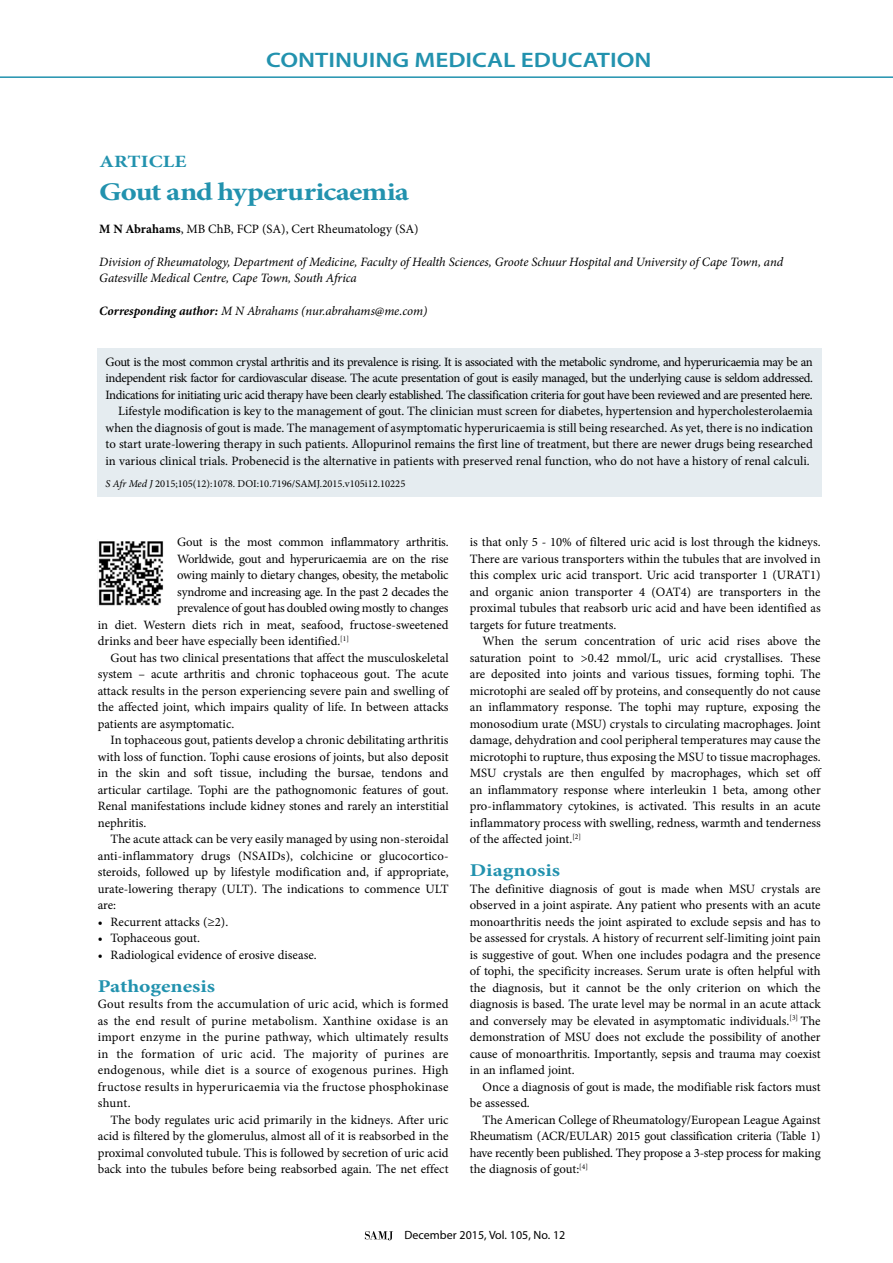
<style>
.page{position:relative;width:893px;height:1263px;background:#fff}
.page>*{position:absolute;margin:0;border:0;box-sizing:border-box;transform-origin:0 0}
.t1{font:700 25.5px "Minion Pro";letter-spacing:-.025em;color:#2292ae;scale:1.2 1}
.t2{font:600 21px "Myriad Pro";color:#2292ae;scale:1.2 1}
.t3{font:700 18px "Minion Pro";color:#2292ae;scale:1.2 1}
.t4{font:700 17.25px "Minion Pro";letter-spacing:.01em;color:#2292ae;scale:1.2 1}
.t5{font:12.75px/16.5px "Minion Pro";letter-spacing:-.005em;color:#000;text-align:justify}
.t6{font:italic 12.75px/16.5px "Minion Pro";letter-spacing:-.01em;color:#000}
.t7{font:12.75px "Minion Pro";letter-spacing:-.025em;color:#000}
.t8{font:12px "Myriad Pro";color:#000}
.t9{font:10.5px "Minion Pro";color:#000}
.s1{font-weight:700}
.s2{font-style:italic}
</style>
<div class="page">
<hr style="left:0;top:76px;width:893px;height:2px;background:#2292ae">
<svg style="left:365px;top:1231px;width:28px;height:9px"></svg>
<div style="left:97px;top:348px;width:724px;height:149px;background:#e5ecf0"></div>
<img style="left:98px;top:541px;width:66px;height:65px">
<h2 class="t2" style="left:266px;top:47px;width:323px">CONTINUING MEDICAL EDUCATION</h2>
<h3 class="t4" style="left:99px;top:149px;width:74px">ARTICLE</h3>
<h1 class="t1" style="left:99px;top:173px;width:260px">Gout and hyperuricaemia</h1>
<p class="t5" style="left:99px;top:220px;width:321px"><span class="s1">M N Abrahams</span>, MB ChB, FCP (SA), Cert Rheumatology (SA)</p>
<p class="t6" style="left:99px;top:253px;width:685px">Division of Rheumatology, Department of Medicine, Faculty of Health Sciences, Groote Schuur Hospital and University of Cape Town, and<br>Gatesville Medical Centre, Cape Town, South Africa</p>
<p class="t6" style="left:99px;top:303px;width:330px"><span class="s1">Corresponding author:</span> M N Abrahams (nur.abrahams@me.com)</p>
<p class="t5" style="left:106px;top:354px;width:709px;text-align:right">Gout is the most common crystal arthritis and its prevalence is rising. It is associated with the metabolic syndrome, and hyperuricaemia may be an independent risk factor for cardiovascular disease. The acute presentation of gout is easily managed, but the underlying cause is seldom addressed.<br>Indications for initiating uric acid therapy have been clearly established. The classification criteria for gout have been reviewed and are presented here.<br>Lifestyle modification is key to the management of gout. The clinician must screen for diabetes, hypertension and hypercholesterolaemia when the diagnosis of gout is made. The management of asymptomatic hyperuricaemia is still being researched. As yet, there is no indication to start urate-lowering therapy in such patients. Allopurinol remains the first line of treatment, but there are newer drugs being researched in various clinical trials. Probenecid is the alternative in patients with preserved renal function, who do not have a history of renal calculi.</p>
<p class="t9" style="left:106px;top:477px;width:301px"><span class="s2">S Afr Med J</span> 2015;105(12):1078. DOI:10.7196/SAMJ.2015.v105i12.10225</p>
<p class="t5" style="left:177px;top:534px;width:273px">Gout is the most common inflammatory arthritis.</p>
<p class="t5" style="left:177px;top:550px;width:273px">Worldwide, gout and hyperuricaemia are on the rise</p>
<p class="t5" style="left:177px;top:567px;width:273px">owing mainly to dietary changes, obesity, the metabolic</p>
<p class="t5" style="left:177px;top:583px;width:273px">syndrome and increasing age. In the past 2 decades the</p>
<p class="t7" style="left:177px;top:599px;width:273px">prevalence of gout has doubled owing mostly to changes</p>
<p class="t5" style="left:98px;top:616px;width:352px">in diet. Western diets rich in meat, seafood, fructose-sweetened</p>
<p class="t5" style="left:98px;top:633px;width:253px">drinks and beer have especially been identified.<sup>[1]</sup></p>
<p class="t5" style="left:111px;top:649px;width:340px">Gout has two clinical presentations that affect the musculoskeletal</p>
<p class="t5" style="left:98px;top:666px;width:352px">system – acute arthritis and chronic tophaceous gout. The acute</p>
<p class="t5" style="left:98px;top:682px;width:352px">attack results in the person experiencing severe pain and swelling of</p>
<p class="t5" style="left:98px;top:699px;width:352px">the affected joint, which impairs quality of life. In between attacks</p>
<p class="t5" style="left:98px;top:715px;width:138px">patients are asymptomatic.</p>
<p class="t5" style="left:111px;top:732px;width:340px">In tophaceous gout, patients develop a chronic debilitating arthritis</p>
<p class="t5" style="left:98px;top:748px;width:352px">with loss of function. Tophi cause erosions of joints, but also deposit</p>
<p class="t5" style="left:98px;top:765px;width:352px">in the skin and soft tissue, including the bursae, tendons and</p>
<p class="t5" style="left:98px;top:781px;width:352px">articular cartilage. Tophi are the pathognomonic features of gout.</p>
<p class="t5" style="left:98px;top:798px;width:352px">Renal manifestations include kidney stones and rarely an interstitial</p>
<p class="t5" style="left:98px;top:814px;width:50px">nephritis.</p>
<p class="t5" style="left:111px;top:831px;width:340px">The acute attack can be very easily managed by using non-steroidal</p>
<p class="t5" style="left:98px;top:847px;width:351px">anti-inflammatory drugs (NSAIDs), colchicine or glucocortico-</p>
<p class="t5" style="left:98px;top:864px;width:352px">steroids, followed up by lifestyle modification and, if appropriate,</p>
<p class="t5" style="left:98px;top:880px;width:352px">urate-lowering therapy (ULT). The indications to commence ULT</p>
<p class="t5" style="left:98px;top:897px;width:20px">are:</p>
<p class="t5" style="left:98px;top:913px;width:132px">• Recurrent attacks (≥2).</p>
<p class="t5" style="left:98px;top:930px;width:104px">• Tophaceous gout.</p>
<p class="t5" style="left:98px;top:946px;width:220px">• Radiological evidence of erosive disease.</p>
<h3 class="t3" style="left:98px;top:973px;width:99px">Pathogenesis</h3>
<p class="t5" style="left:98px;top:996px;width:352px">Gout results from the accumulation of uric acid, which is formed as the end result of purine metabolism. Xanthine oxidase is an import enzyme in the purine pathway, which ultimately results in the formation of uric acid. The majority of purines are endogenous, while diet is a source of exogenous purines. High fructose results in hyperuricaemia via the fructose phosphokinase shunt.</p>
<p class="t5" style="left:98px;top:1111px;width:352px;text-indent:13px">The body regulates uric acid primarily in the kidneys. After uric acid is filtered by the glomerulus, almost all of it is reabsorbed in the proximal convoluted tubule. This is followed by secretion of uric acid back into the tubules before being reabsorbed again. The net effect</p>
<p class="t5" style="left:470px;top:534px;width:352px">is that only 5 - 10% of filtered uric acid is lost through the kidneys.<br>There are various transporters within the tubules that are involved in this complex uric acid transport. Uric acid transporter 1 (URAT1) and organic anion transporter 4 (OAT4) are transporters in the proximal tubules that reabsorb uric acid and have been identified as targets for future treatments.</p>
<p class="t5" style="left:470px;top:633px;width:352px;text-indent:13px">When the serum concentration of uric acid rises above the saturation point to &gt;0.42 mmol/L, uric acid crystallises. These are deposited into joints and various tissues, forming tophi. The microtophi are sealed off by proteins, and consequently do not cause an inflammatory response. The tophi may rupture, exposing the monosodium urate (MSU) crystals to circulating macrophages. Joint damage, dehydration and cool peripheral temperatures may cause the microtophi to rupture, thus exposing the MSU to tissue macrophages.<br>MSU crystals are then engulfed by macrophages, which set off an inflammatory response where interleukin 1 beta, among other pro-inflammatory cytokines, is activated. This results in an acute inflammatory process with swelling, redness, warmth and tenderness of the affected joint.<sup>[2]</sup></p>
<h3 class="t3" style="left:470px;top:858px;width:77px">Diagnosis</h3>
<p class="t5" style="left:470px;top:880px;width:352px">The definitive diagnosis of gout is made when MSU crystals are observed in a joint aspirate. Any patient who presents with an acute monoarthritis needs the joint aspirated to exclude sepsis and has to be assessed for crystals. A history of recurrent self-limiting joint pain is suggestive of gout. When one includes podagra and the presence of tophi, the specificity increases. Serum urate is often helpful with the diagnosis, but it cannot be the only criterion on which the diagnosis is based. The urate level may be normal in an acute attack and conversely may be elevated in asymptomatic individuals.<sup>[3]</sup> The demonstration of MSU does not exclude the possibility of another cause of monoarthritis. Importantly, sepsis and trauma may coexist in an inflamed joint.</p>
<p class="t5" style="left:470px;top:1078px;width:352px;text-indent:13px">Once a diagnosis of gout is made, the modifiable risk factors must be assessed.</p>
<p class="t5" style="left:470px;top:1111px;width:352px;text-indent:13px">The American College of Rheumatology/European League Against Rheumatism (ACR/EULAR) 2015 gout classification criteria (Table 1) have recently been published. They propose a 3-step process for making the diagnosis of gout:<sup>[4]</sup></p>
<p class="t8" style="left:405px;top:1228px;width:162px">December 2015, Vol. 105, No. 12</p>
</div>
